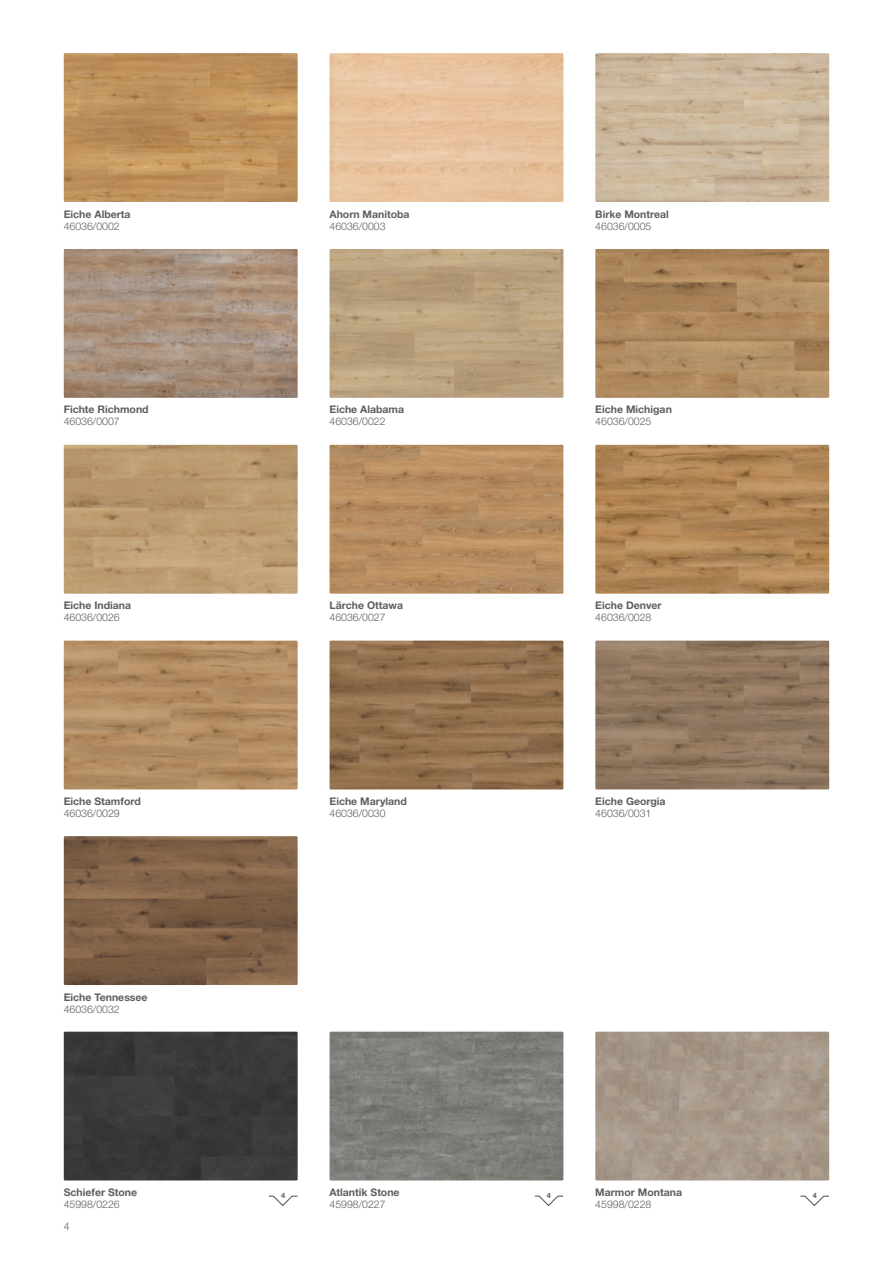
<style>
.page{position:relative;width:893px;height:1263px;background:#fff}
.page>*{position:absolute;margin:0;border:0;box-sizing:border-box;transform-origin:0 0}
.Bildtext_fett{font:700 10.5px "Helvetica Neue LTW1 G";color:#5f5e5e}
.Bildtext{font:300 10.5px "Helvetica Neue LTW1 G";color:#5f5e5e}
.Bildtext-2{font:700 7.35px "Helvetica Neue LTW1 G";color:#5f5e5e}
</style>
<div class="page">
<img style="left:64px;top:53px;width:234px;height:149px">
<img style="left:64px;top:249px;width:234px;height:149px">
<img style="left:64px;top:445px;width:234px;height:149px">
<img style="left:64px;top:641px;width:234px;height:148px">
<img style="left:64px;top:836px;width:234px;height:149px">
<img style="left:595px;top:1032px;width:234px;height:148px">
<img style="left:595px;top:53px;width:234px;height:149px">
<img style="left:595px;top:249px;width:234px;height:149px">
<img style="left:595px;top:445px;width:234px;height:149px">
<img style="left:330px;top:249px;width:233px;height:149px">
<img style="left:330px;top:445px;width:233px;height:149px">
<img style="left:330px;top:641px;width:233px;height:148px">
<div style="left:64px;top:1032px;width:234px;height:148px;background:#393939"></div>
<img style="left:595px;top:641px;width:234px;height:148px">
<img style="left:330px;top:1032px;width:233px;height:148px">
<svg style="left:800px;top:1195px;width:29px;height:11px"></svg>
<svg style="left:268px;top:1195px;width:30px;height:11px"></svg>
<svg style="left:534px;top:1195px;width:30px;height:11px"></svg>
<p class="Bildtext_fett" style="left:64px;top:207px;width:68px">Eiche Alberta</p>
<p class="Bildtext" style="left:64px;top:219px;width:58px">46036/0002</p>
<p class="Bildtext_fett" style="left:330px;top:207px;width:82px">Ahorn Manitoba</p>
<p class="Bildtext" style="left:330px;top:219px;width:58px">46036/0003</p>
<p class="Bildtext_fett" style="left:595px;top:207px;width:75px">Birke Montreal</p>
<p class="Bildtext" style="left:595px;top:219px;width:58px">46036/0005</p>
<p class="Bildtext_fett" style="left:64px;top:403px;width:86px">Fichte Richmond</p>
<p class="Bildtext" style="left:64px;top:415px;width:58px">46036/0007</p>
<p class="Bildtext_fett" style="left:330px;top:403px;width:76px">Eiche Alabama</p>
<p class="Bildtext" style="left:330px;top:415px;width:58px">46036/0022</p>
<p class="Bildtext_fett" style="left:595px;top:403px;width:78px">Eiche Michigan</p>
<p class="Bildtext" style="left:595px;top:415px;width:58px">46036/0025</p>
<p class="Bildtext_fett" style="left:64px;top:599px;width:69px">Eiche Indiana</p>
<p class="Bildtext" style="left:64px;top:611px;width:58px">46036/0026</p>
<p class="Bildtext_fett" style="left:330px;top:599px;width:75px">Lärche Ottawa</p>
<p class="Bildtext" style="left:330px;top:611px;width:58px">46036/0027</p>
<p class="Bildtext_fett" style="left:595px;top:599px;width:68px">Eiche Denver</p>
<p class="Bildtext" style="left:595px;top:611px;width:58px">46036/0028</p>
<p class="Bildtext_fett" style="left:64px;top:795px;width:79px">Eiche Stamford</p>
<p class="Bildtext" style="left:64px;top:807px;width:58px">46036/0029</p>
<p class="Bildtext_fett" style="left:330px;top:795px;width:79px">Eiche Maryland</p>
<p class="Bildtext" style="left:330px;top:807px;width:58px">46036/0030</p>
<p class="Bildtext_fett" style="left:595px;top:795px;width:72px">Eiche Georgia</p>
<p class="Bildtext" style="left:595px;top:807px;width:58px">46036/0031</p>
<p class="Bildtext_fett" style="left:64px;top:990px;width:85px">Eiche Tennessee</p>
<p class="Bildtext" style="left:64px;top:1002px;width:58px">46036/0032</p>
<p class="Bildtext_fett" style="left:64px;top:1186px;width:75px">Schiefer Stone</p>
<p class="Bildtext" style="left:64px;top:1198px;width:58px">45998/0226</p>
<p class="Bildtext-2" style="left:281px;top:1191px;width:6px">4</p>
<p class="Bildtext_fett" style="left:330px;top:1186px;width:72px">Atlantik Stone</p>
<p class="Bildtext" style="left:330px;top:1198px;width:58px">45998/0227</p>
<p class="Bildtext-2" style="left:547px;top:1191px;width:6px">4</p>
<p class="Bildtext_fett" style="left:595px;top:1186px;width:88px">Marmor Montana</p>
<p class="Bildtext" style="left:595px;top:1198px;width:58px">45998/0228</p>
<p class="Bildtext-2" style="left:813px;top:1191px;width:6px">4</p>
<p class="Bildtext" style="left:64px;top:1220px;width:7px">4</p>
</div>
